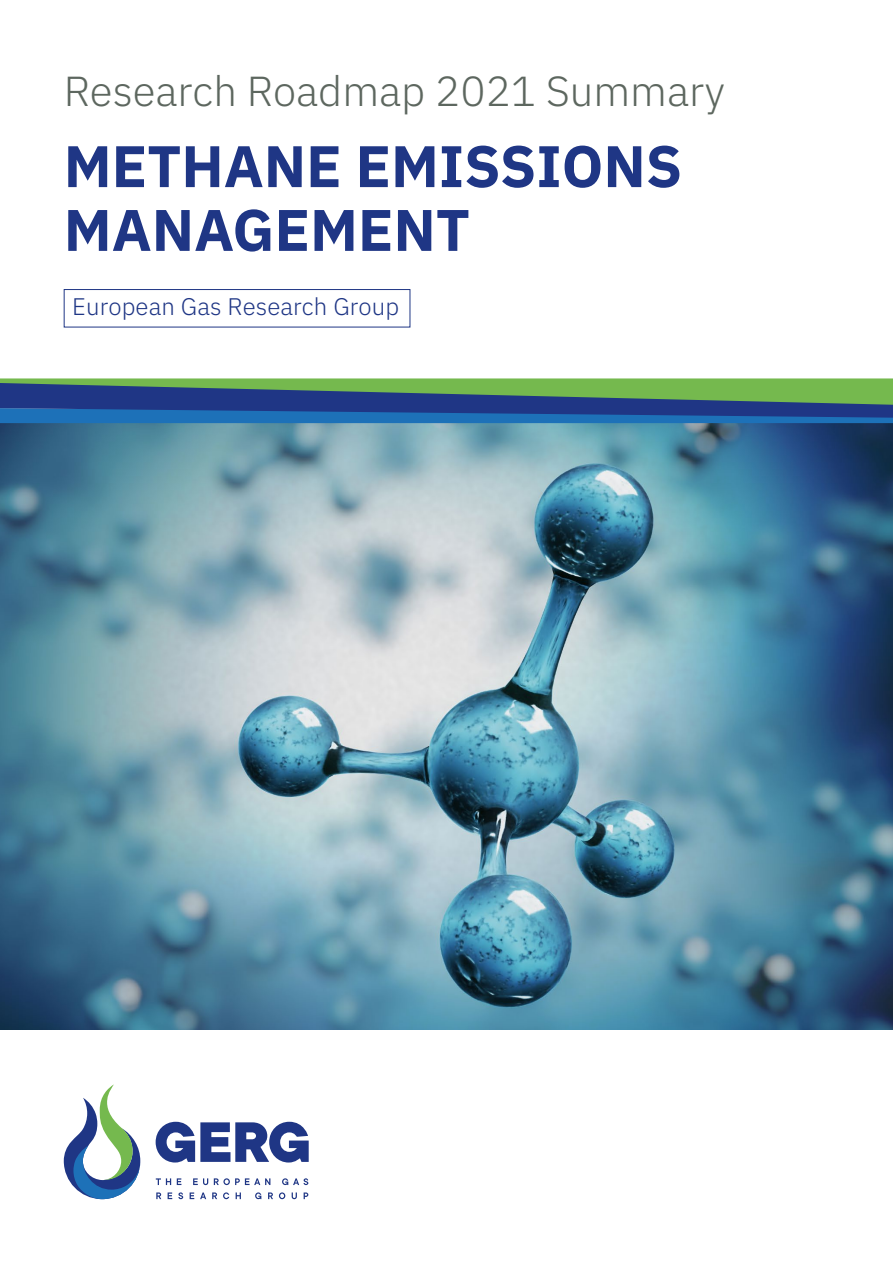
<style>
.page{position:relative;width:893px;height:1263px;background:#fff}
.page>*{position:absolute;margin:0;border:0;box-sizing:border-box;transform-origin:0 0}
.t1{font:700 58.5px/63.8px "IBM Plex Sans";color:#1f3685}
.t2{font:300 42px "IBM Plex Sans";color:#5d675f}
.t3{font:300 24px "IBM Plex Sans";letter-spacing:.005em;color:#1f3685}
</style>
<div class="page">
<img style="left:0;top:423px;width:893px;height:606px">
<svg style="left:156px;top:1122px;width:153px;height:40px"></svg>
<svg style="left:64px;top:1084px;width:76px;height:115px"></svg>
<svg style="left:156px;top:1192px;width:152px;height:7px"></svg>
<svg style="left:156px;top:1178px;width:152px;height:7px"></svg>
<div style="left:64px;top:289px;width:346px;height:38px;border:1px solid #1f3685"></div>
<svg style="left:0;top:378px;width:893px;height:45px;background:#3e727e"></svg>
<p class="t2" style="left:64px;top:60px;width:663px">Research Roadmap 2021 Summary</p>
<h1 class="t1" style="left:64px;top:130px;width:620px">METHANE EMISSIONS<br>MANAGEMENT</h1>
<p class="t3" style="left:72px;top:289px;width:328px">European Gas Research Group</p>
</div>
